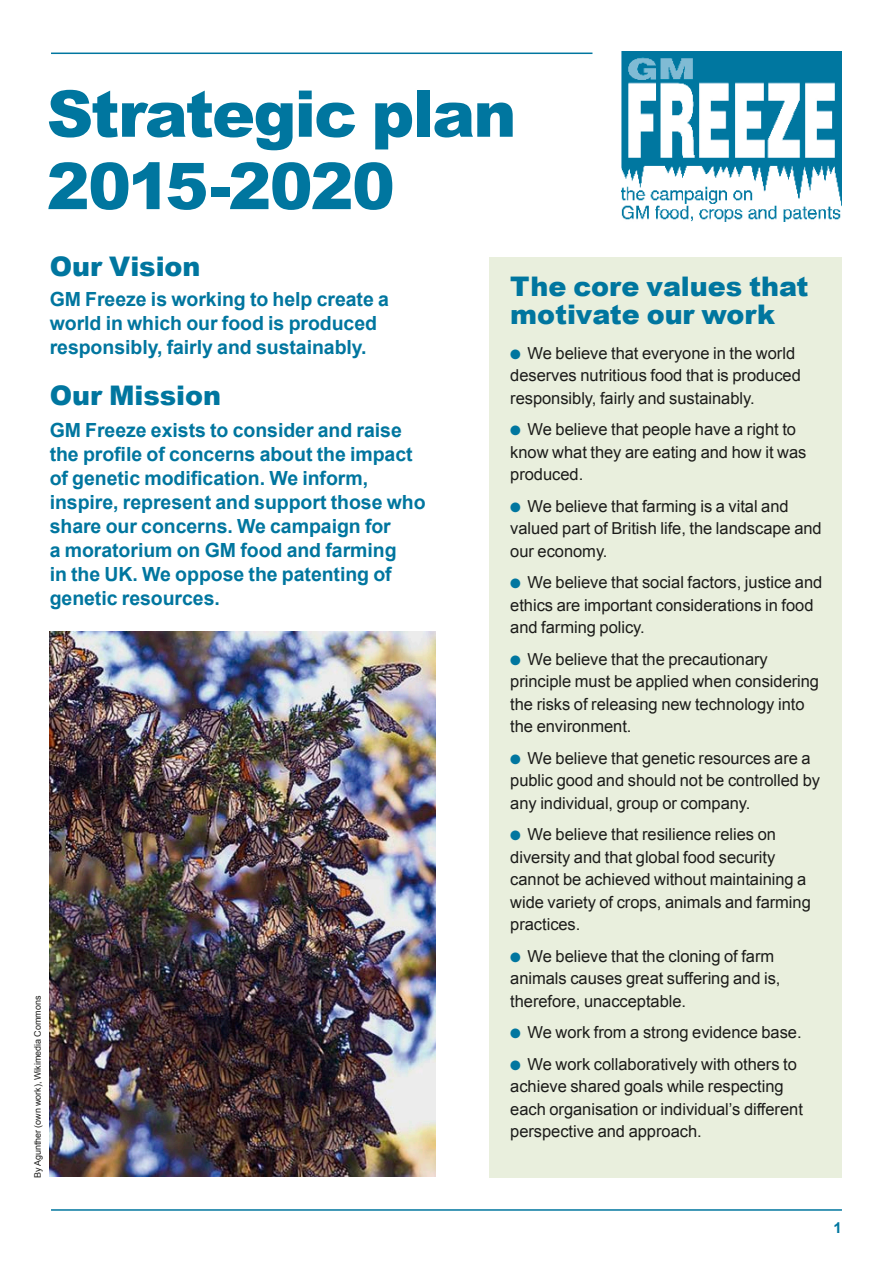
<style>
.page{position:relative;width:893px;height:1263px;background:#fff}
.page>*{position:absolute;margin:0;border:0;box-sizing:border-box;transform-origin:0 0}
.t1{font:900 64.5px "Arial";letter-spacing:-.03em;color:#00769f}
.Head_A{font:900 27px/28.5px "Arial";letter-spacing:-.005em;color:#00769f}
.Text{font:700 19.5px/24px "Arial";letter-spacing:-.005em;color:#00769f}
.t2{font:16.5px/22.5px "Arial";letter-spacing:-.005em;color:#1c1c1a}
.t3{font:700 15px "Arial";color:#00769f}
.PHOTO_CREDIT{font:9px "Arial";letter-spacing:-.005em;color:#1c1c1a}
.s1{color:#00769f}
</style>
<div class="page">
<hr style="left:51px;top:1209px;width:791px;height:2px;background:#00769f">
<hr style="left:51px;top:53px;width:541px;height:1px;background:#00769f">
<img style="left:621px;top:51px;width:221px;height:170px">
<div style="left:489px;top:257px;width:353px;height:921px;background:#e9efdd"></div>
<img style="left:50px;top:631px;width:386px;height:546px">
<p class="t1" style="left:47px;top:67px;width:471px">Strategic plan</p>
<p class="t1" style="left:47px;top:139px;width:350px">2015-2020</p>
<p class="Head_A" style="left:50px;top:252px;width:152px">Our Vision</p>
<p class="Text" style="left:50px;top:288px;width:341px">GM Freeze is working to help create a world in which our food is produced responsibly, fairly and sustainably.</p>
<p class="Head_A" style="left:50px;top:381px;width:173px">Our Mission</p>
<p class="Text" style="left:50px;top:419px;width:377px">GM Freeze exists to consider and raise the profile of concerns about the impact of genetic modification. We inform, inspire, represent and support those who share our concerns. We campaign for<br>a moratorium on GM food and farming<br>in the UK. We oppose the patenting of genetic resources.</p>
<p class="PHOTO_CREDIT" style="left:32px;top:1178px;width:183px;rotate:-90deg">By Agunther (own work), Wikimedia Commons</p>
<p class="Head_A" style="left:510px;top:271px;width:300px">The core values that motivate our work</p>
<p class="t2" style="left:510px;top:342px;width:292px"><span class="s1">●</span> We believe that everyone in the world deserves nutritious food that is produced responsibly, fairly and sustainably.</p>
<p class="t2" style="left:510px;top:418px;width:298px"><span class="s1">●</span> We believe that people have a right to know what they are eating and how it was produced.</p>
<p class="t2" style="left:510px;top:495px;width:313px"><span class="s1">●</span> We believe that farming is a vital and valued part of British life, the landscape and our economy.</p>
<p class="t2" style="left:510px;top:571px;width:314px"><span class="s1">●</span> We believe that social factors, justice and ethics are important considerations in food and farming policy.</p>
<p class="t2" style="left:510px;top:648px;width:310px"><span class="s1">●</span> We believe that the precautionary principle must be applied when considering the risks of releasing new technology into the environment.</p>
<p class="t2" style="left:510px;top:747px;width:311px"><span class="s1">●</span> We believe that genetic resources are a public good and should not be controlled by any individual, group or company.</p>
<p class="t2" style="left:510px;top:823px;width:302px"><span class="s1">●</span> We believe that resilience relies on diversity and that global food security cannot be achieved without maintaining a wide variety of crops, animals and farming practices.</p>
<p class="t2" style="left:510px;top:945px;width:272px"><span class="s1">●</span> We believe that the cloning of farm animals causes great suffering and is, therefore, unacceptable.</p>
<p class="t2" style="left:510px;top:1021px;width:293px"><span class="s1">●</span> We work from a strong evidence base.</p>
<p class="t2" style="left:510px;top:1053px;width:294px"><span class="s1">●</span> We work collaboratively with others to achieve shared goals while respecting each organisation or individual’s different perspective and approach.</p>
<p class="t3" style="left:834px;top:1218px;width:10px">1</p>
</div>
